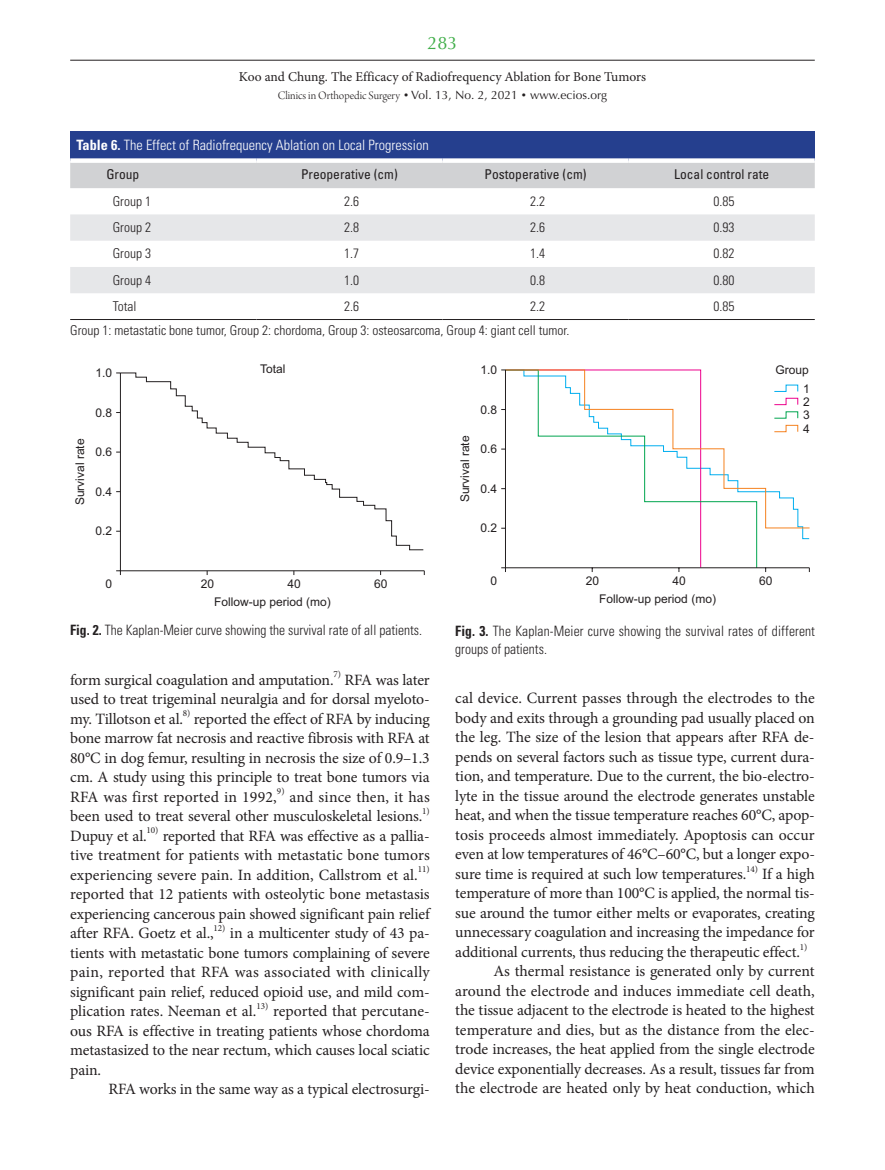
<style>
.page{position:relative;width:885px;height:1170px;background:#fff}
.page>*{position:absolute;margin:0;border:0;box-sizing:border-box;transform-origin:0 0}
.t1{font:18px "Optima LT Std";color:#40ae49}
.t2{font:15.75px/19.5px "Minion Pro";letter-spacing:-.01em;color:#231f20;text-align:justify}
.t3{font:300 condensed 14.25px/18px "Univers LT Std";color:#231f20;scale:.95 1}
.t4{font:300 condensed 14.25px "Univers LT Std";color:#fff}
.t5{font:300 condensed 13.5px "Univers LT Std";color:#231f20}
.t6{font:13.5px "Minion Pro";color:#231f20}
.t7{font:condensed 13.5px "Univers LT Std";color:#231f20}
.t8{font:12px/13.4px "Arial";color:#231f20;text-align:right}
.t9{font:12px "Optima LT Std";color:#231f20}
.t10{font:9.15px "Minion Pro";letter-spacing:-.01em;color:#231f20}
.s1{font-family:"Arno Pro Light Display"}
.s2{font-size:9px}
.s3{font-weight:700}
</style>
<div class="page">
<hr style="left:70px;top:60px;width:744px;height:1px;background:#231f20">
<div style="left:70px;top:131px;width:744px;height:30px;background:#253f8e"></div>
<div style="left:70px;top:163px;width:744px;height:25px;background:#d1d2d4"></div>
<svg style="left:70px;top:214px;width:744px;height:79px;fill:#e6e7e9"></svg>
<div style="left:70px;top:158px;width:186px;height:5px;background:#fff"></div>
<div style="left:256px;top:158px;width:186px;height:5px;background:#fff"></div>
<div style="left:442px;top:158px;width:186px;height:5px;background:#fff"></div>
<div style="left:628px;top:158px;width:186px;height:5px;background:#fff"></div>
<hr style="left:70px;top:319px;width:186px;height:1px;background:#231f20">
<hr style="left:256px;top:319px;width:186px;height:1px;background:#231f20">
<hr style="left:442px;top:319px;width:186px;height:1px;background:#231f20">
<hr style="left:628px;top:319px;width:186px;height:1px;background:#231f20">
<svg style="left:116px;top:372px;width:308px;height:199px"></svg>
<svg style="left:119px;top:372px;width:305px;height:178px"></svg>
<svg style="left:501px;top:369px;width:308px;height:203px"></svg>
<svg style="left:773px;top:384px;width:25px;height:21px"></svg>
<svg style="left:773px;top:411px;width:25px;height:21px"></svg>
<p class="t1" style="left:427px;top:32px;width:32px">283</p>
<p class="t6" style="left:239px;top:68px;width:408px">Koo and Chung. The Efficacy of Radiofrequency Ablation for Bone Tumors</p>
<p class="t9" style="left:278px;top:88px;width:331px"><span class="s1">Clinics in Orthopedic Surgery</span> <span class="s2">•</span> Vol. 13, No. 2, 2021 <span class="s2">•</span> www.ecios.org</p>
<p class="t4" style="left:77px;top:136px;width:353px"><span class="s3">Table 6.</span> The Effect of Radiofrequency Ablation on Local Progression</p>
<p class="t7" style="left:106px;top:166px;width:34px">Group</p>
<p class="t7" style="left:301px;top:166px;width:98px">Preoperative (cm)</p>
<p class="t7" style="left:484px;top:166px;width:103px">Postoperative (cm)</p>
<p class="t7" style="left:674px;top:166px;width:97px">Local control rate</p>
<p class="t5" style="left:113px;top:193px;width:40px">Group 1</p>
<p class="t5" style="left:344px;top:193px;width:16px">2.6</p>
<p class="t5" style="left:530px;top:193px;width:16px">2.2</p>
<p class="t5" style="left:713px;top:193px;width:22px">0.85</p>
<p class="t5" style="left:113px;top:219px;width:40px">Group 2</p>
<p class="t5" style="left:344px;top:219px;width:16px">2.8</p>
<p class="t5" style="left:530px;top:219px;width:16px">2.6</p>
<p class="t5" style="left:713px;top:219px;width:22px">0.93</p>
<p class="t5" style="left:113px;top:245px;width:40px">Group 3</p>
<p class="t5" style="left:344px;top:245px;width:16px">1.7</p>
<p class="t5" style="left:530px;top:245px;width:16px">1.4</p>
<p class="t5" style="left:713px;top:245px;width:22px">0.82</p>
<p class="t5" style="left:113px;top:272px;width:40px">Group 4</p>
<p class="t5" style="left:344px;top:272px;width:16px">1.0</p>
<p class="t5" style="left:530px;top:272px;width:16px">0.8</p>
<p class="t5" style="left:713px;top:272px;width:22px">0.80</p>
<p class="t5" style="left:113px;top:298px;width:25px">Total</p>
<p class="t5" style="left:344px;top:298px;width:16px">2.6</p>
<p class="t5" style="left:530px;top:298px;width:16px">2.2</p>
<p class="t5" style="left:713px;top:298px;width:22px">0.85</p>
<p class="t5" style="left:70px;top:322px;width:500px">Group 1: metastatic bone tumor, Group 2: chordoma, Group 3: osteosarcoma, Group 4: giant cell tumor.</p>
<p class="t8" style="left:74px;top:505px;width:68px;rotate:-90deg">Survival rate</p>
<p class="t8" style="left:95px;top:367px;width:18px">1.0</p>
<p class="t8" style="left:95px;top:407px;width:18px">0.8</p>
<p class="t8" style="left:95px;top:446px;width:18px">0.6</p>
<p class="t8" style="left:95px;top:486px;width:18px">0.4</p>
<p class="t8" style="left:95px;top:525px;width:18px">0.2</p>
<p class="t8" style="left:106px;top:578px;width:8px">0</p>
<p class="t8" style="left:260px;top:363px;width:27px">Total</p>
<p class="t8" style="left:201px;top:578px;width:15px">20</p>
<p class="t8" style="left:287px;top:578px;width:15px">40</p>
<p class="t8" style="left:374px;top:578px;width:15px">60</p>
<p class="t8" style="left:214px;top:596px;width:118px">Follow-up period (mo)</p>
<p class="t3" style="left:70px;top:621px;width:372px"><span class="s3">Fig. 2.</span> The Kaplan-Meier curve showing the survival rate of all patients.</p>
<p class="t2" style="left:70px;top:670px;width:265px">form surgical coagulation and amputation.</p>
<p class="t10" style="left:333px;top:668px;width:9px">7)</p>
<p class="t2" style="left:70px;top:670px;width:361px;text-indent:274px">RFA was later used to treat trigeminal neuralgia and for dorsal myeloto&shy;my. Tillotson et al.</p>
<p class="t10" style="left:183px;top:707px;width:9px">8)</p>
<p class="t2" style="left:70px;top:709px;width:361px;text-indent:124px">reported the effect of RFA by inducing bone marrow fat necrosis and reactive fibrosis with RFA at 80°C in dog femur, resulting in necrosis the size of 0.9–1.3 cm. A study using this principle to treat bone tumors via RFA was first reported in 1992,</p>
<p class="t10" style="left:277px;top:785px;width:9px">9)</p>
<p class="t2" style="left:70px;top:787px;width:361px;text-indent:219px">and since then, it has been used to treat several other musculoskeletal lesions.</p>
<p class="t10" style="left:422px;top:804px;width:9px">1)</p>
<p class="t2" style="left:70px;top:826px;width:78px">Dupuy et al.</p>
<p class="t10" style="left:147px;top:824px;width:13px">10)</p>
<p class="t2" style="left:70px;top:826px;width:361px;text-indent:92px">reported that RFA was effective as a pallia&shy;tive treatment for patients with metastatic bone tumors experiencing severe pain. In addition, Callstrom et al.</p>
<p class="t10" style="left:417px;top:863px;width:14px">11)</p>
<p class="t2" style="left:70px;top:884px;width:361px">reported that 12 patients with osteolytic bone metastasis experiencing cancerous pain showed significant pain relief after RFA. Goetz et al.,</p>
<p class="t10" style="left:213px;top:921px;width:13px">12)</p>
<p class="t2" style="left:70px;top:923px;width:361px;text-indent:160px">in a multicenter study of 43 pa&shy;tients with metastatic bone tumors complaining of severe pain, reported that RFA was associated with clinically significant pain relief, reduced opioid use, and mild com&shy;plication rates. Neeman et al.</p>
<p class="t10" style="left:256px;top:999px;width:13px">13)</p>
<p class="t2" style="left:70px;top:1001px;width:361px;text-indent:203px">reported that percutane&shy;ous RFA is effective in treating patients whose chordoma metastasized to the near rectum, which causes local sciatic pain.</p>
<p class="t2" style="left:108px;top:1079px;width:323px">RFA works in the same way as a typical electrosurgi-</p>
<p class="t8" style="left:459px;top:502px;width:68px;rotate:-90deg">Survival rate</p>
<p class="t8" style="left:480px;top:364px;width:18px">1.0</p>
<p class="t8" style="left:480px;top:404px;width:18px">0.8</p>
<p class="t8" style="left:480px;top:443px;width:18px">0.6</p>
<p class="t8" style="left:480px;top:483px;width:18px">0.4</p>
<p class="t8" style="left:480px;top:522px;width:18px">0.2</p>
<p class="t8" style="left:490px;top:575px;width:8px">0</p>
<p class="t8" style="left:775px;top:362px;width:36px;line-height:18.3px">Group<br>1</p>
<p class="t8" style="left:803px;top:396px;width:8px;text-align:justify">2<br>3<br>4</p>
<p class="t8" style="left:585px;top:575px;width:15px">20</p>
<p class="t8" style="left:672px;top:575px;width:15px">40</p>
<p class="t8" style="left:759px;top:575px;width:15px">60</p>
<p class="t8" style="left:599px;top:593px;width:118px">Follow-up period (mo)</p>
<p class="t3" style="left:455px;top:621px;width:380px"><span class="s3">Fig. 3.</span> The Kaplan-Meier curve showing the survival rates of different groups of patients.</p>
<p class="t2" style="left:455px;top:688px;width:361px">cal device. Current passes through the electrodes to the body and exits through a grounding pad usually placed on the leg. The size of the lesion that appears after RFA de&shy;pends on several factors such as tissue type, current dura&shy;tion, and temperature. Due to the current, the bio-electro&shy;lyte in the tissue around the electrode generates unstable heat, and when the tissue temperature reaches 60°C, apop&shy;tosis proceeds almost immediately. Apoptosis can occur even at low temperatures of 46°C–60°C, but a longer expo&shy;sure time is required at such low temperatures.</p>
<p class="t10" style="left:746px;top:862px;width:13px">14)</p>
<p class="t2" style="left:455px;top:864px;width:361px;text-indent:307px">If a high temperature of more than 100°C is applied, the normal tis&shy;sue around the tumor either melts or evaporates, creating unnecessary coagulation and increasing the impedance for additional currents, thus reducing the therapeutic effect.</p>
<p class="t10" style="left:799px;top:940px;width:9px">1)</p>
<p class="t2" style="left:455px;top:961px;width:361px;text-indent:38px">As thermal resistance is generated only by current around the electrode and induces immediate cell death, the tissue adjacent to the electrode is heated to the highest temperature and dies, but as the distance from the elec&shy;trode increases, the heat applied from the single electrode device exponentially decreases. As a result, tissues far from the electrode are heated only by heat conduction, which</p>
</div>
